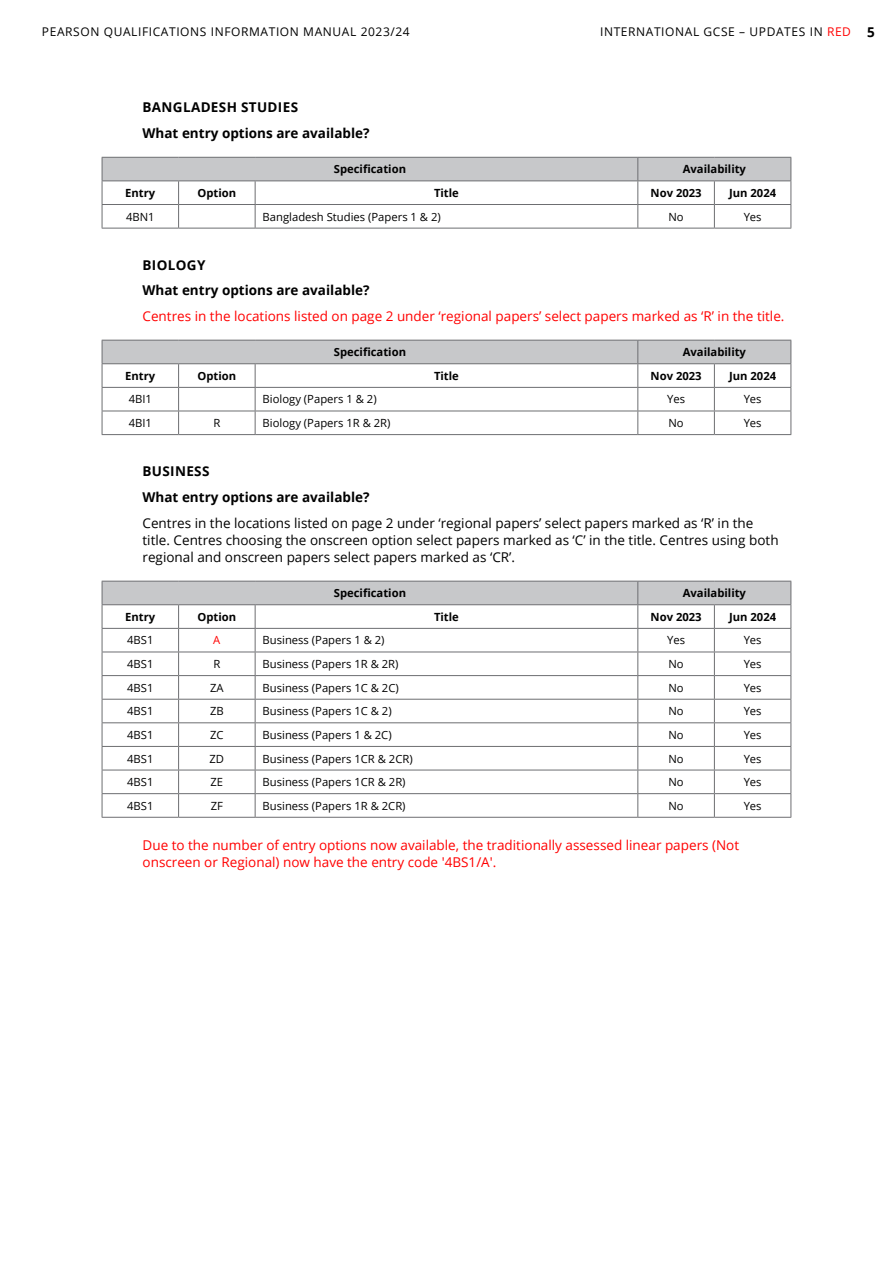
<style>
.page{position:relative;width:893px;height:1263px;background:#fff}
.page>*{position:absolute;margin:0;border:0;box-sizing:border-box;transform-origin:0 0}
.Body_text_with_indent{font:13.5px/17.2px "Open Sans";color:#000}
.Body_text_with_indent-2{font:13.5px/17.2px "Open Sans";color:#f00}
.Body_text_with_indent-3{font:700 13.5px "Open Sans";color:#000}
.Heading_3_-_Subject{font:700 13.5px "Open Sans";letter-spacing:.025em;color:#000}
.t1{font:12px "Open Sans";letter-spacing:.05em;color:#000}
.table_text_default_tables_title_column{font:11.25px "Open Sans";color:#000}
.table_text_header{font:700 11.25px "Open Sans";color:#000}
.table_text_default_tables{font:11.25px "Open Sans";color:#000}
.table_text_default_tables-2{font:11.25px "Open Sans";color:#f00}
.s1{color:#f00}
.s2{font-weight:700;font-size:13.5px}
</style>
<div class="page">
<hr style="left:102px;top:228px;width:77px;height:1px;background:#6d6e71">
<hr style="left:179px;top:228px;width:76px;height:1px;background:#6d6e71">
<hr style="left:638px;top:228px;width:76px;height:1px;background:#6d6e71">
<hr style="left:714px;top:228px;width:77px;height:1px;background:#6d6e71">
<hr style="left:255px;top:228px;width:383px;height:1px;background:#6d6e71">
<svg style="left:102px;top:157px;width:689px;height:71px"></svg>
<hr style="left:255px;top:204px;width:383px;height:1px;background:#6d6e71">
<hr style="left:102px;top:434px;width:77px;height:1px;background:#6d6e71">
<hr style="left:179px;top:434px;width:76px;height:1px;background:#6d6e71">
<hr style="left:638px;top:434px;width:76px;height:1px;background:#6d6e71">
<hr style="left:714px;top:434px;width:77px;height:1px;background:#6d6e71">
<hr style="left:255px;top:434px;width:383px;height:1px;background:#6d6e71">
<svg style="left:102px;top:340px;width:689px;height:94px"></svg>
<hr style="left:255px;top:387px;width:383px;height:1px;background:#6d6e71">
<hr style="left:102px;top:817px;width:77px;height:1px;background:#6d6e71">
<hr style="left:179px;top:817px;width:76px;height:1px;background:#6d6e71">
<hr style="left:638px;top:817px;width:76px;height:1px;background:#6d6e71">
<hr style="left:714px;top:817px;width:77px;height:1px;background:#6d6e71">
<hr style="left:255px;top:817px;width:383px;height:1px;background:#6d6e71">
<svg style="left:102px;top:581px;width:689px;height:236px"></svg>
<hr style="left:255px;top:628px;width:383px;height:1px;background:#6d6e71">
<p class="t1" style="left:42px;top:24px;width:369px">PEARSON QUALIFICATIONS INFORMATION MANUAL 2023/24</p>
<p class="t1" style="left:600px;top:24px;width:276px">INTERNATIONAL GCSE – UPDATES IN <span class="s1">RED</span> <span class="s2">5</span></p>
<p class="Heading_3_-_Subject" style="left:143px;top:98px;width:157px">BANGLADESH STUDIES</p>
<p class="Body_text_with_indent-3" style="left:143px;top:124px;width:229px">What entry options are available?</p>
<p class="table_text_header" style="left:334px;top:161px;width:74px">Specification</p>
<p class="table_text_header" style="left:683px;top:161px;width:65px">Availability</p>
<p class="table_text_header" style="left:125px;top:185px;width:32px">Entry</p>
<p class="table_text_header" style="left:197px;top:185px;width:40px">Option</p>
<p class="table_text_header" style="left:434px;top:185px;width:26px">Title</p>
<p class="table_text_header" style="left:651px;top:185px;width:53px">Nov 2023</p>
<p class="table_text_header" style="left:729px;top:185px;width:49px">Jun 2024</p>
<p class="table_text_default_tables" style="left:126px;top:209px;width:30px">4BN1</p>
<p class="table_text_default_tables_title_column" style="left:263px;top:209px;width:180px">Bangladesh Studies (Papers 1 &amp; 2)</p>
<p class="table_text_default_tables" style="left:668px;top:209px;width:17px">No</p>
<p class="table_text_default_tables" style="left:744px;top:209px;width:19px">Yes</p>
<p class="Heading_3_-_Subject" style="left:143px;top:255px;width:64px">BIOLOGY</p>
<p class="Body_text_with_indent-3" style="left:143px;top:281px;width:229px">What entry options are available?</p>
<p class="Body_text_with_indent-2" style="left:143px;top:307px;width:643px">Centres in the locations listed on page 2 under ‘regional papers’ select papers marked as ‘R’ in the title.</p>
<p class="table_text_header" style="left:334px;top:344px;width:74px">Specification</p>
<p class="table_text_header" style="left:683px;top:344px;width:65px">Availability</p>
<p class="table_text_header" style="left:125px;top:368px;width:32px">Entry</p>
<p class="table_text_header" style="left:197px;top:368px;width:40px">Option</p>
<p class="table_text_header" style="left:434px;top:368px;width:26px">Title</p>
<p class="table_text_header" style="left:651px;top:368px;width:53px">Nov 2023</p>
<p class="table_text_header" style="left:729px;top:368px;width:49px">Jun 2024</p>
<p class="table_text_default_tables" style="left:129px;top:392px;width:25px">4BI1</p>
<p class="table_text_default_tables_title_column" style="left:263px;top:392px;width:116px">Biology (Papers 1 &amp; 2)</p>
<p class="table_text_default_tables" style="left:667px;top:392px;width:19px">Yes</p>
<p class="table_text_default_tables" style="left:744px;top:392px;width:19px">Yes</p>
<p class="table_text_default_tables" style="left:129px;top:415px;width:25px">4BI1</p>
<p class="table_text_default_tables" style="left:213px;top:415px;width:8px">R</p>
<p class="table_text_default_tables_title_column" style="left:263px;top:415px;width:129px">Biology (Papers 1R &amp; 2R)</p>
<p class="table_text_default_tables" style="left:668px;top:415px;width:17px">No</p>
<p class="table_text_default_tables" style="left:744px;top:415px;width:19px">Yes</p>
<p class="Heading_3_-_Subject" style="left:143px;top:462px;width:68px">BUSINESS</p>
<p class="Body_text_with_indent-3" style="left:143px;top:487px;width:229px">What entry options are available?</p>
<p class="Body_text_with_indent" style="left:143px;top:514px;width:638px">Centres in the locations listed on page 2 under ‘regional papers’ select papers marked as ‘R’ in the title. Centres choosing the onscreen option select papers marked as ‘C’ in the title. Centres using both regional and onscreen papers select papers marked as ‘CR’.</p>
<p class="table_text_header" style="left:334px;top:585px;width:74px">Specification</p>
<p class="table_text_header" style="left:683px;top:585px;width:65px">Availability</p>
<p class="table_text_header" style="left:125px;top:609px;width:32px">Entry</p>
<p class="table_text_header" style="left:197px;top:609px;width:40px">Option</p>
<p class="table_text_header" style="left:434px;top:609px;width:26px">Title</p>
<p class="table_text_header" style="left:651px;top:609px;width:53px">Nov 2023</p>
<p class="table_text_header" style="left:729px;top:609px;width:49px">Jun 2024</p>
<p class="table_text_default_tables" style="left:127px;top:633px;width:28px">4BS1</p>
<p class="table_text_default_tables-2" style="left:213px;top:633px;width:9px">A</p>
<p class="table_text_default_tables_title_column" style="left:263px;top:633px;width:123px">Business (Papers 1 &amp; 2)</p>
<p class="table_text_default_tables" style="left:667px;top:633px;width:19px">Yes</p>
<p class="table_text_default_tables" style="left:744px;top:633px;width:19px">Yes</p>
<p class="table_text_default_tables" style="left:127px;top:656px;width:28px">4BS1</p>
<p class="table_text_default_tables" style="left:213px;top:656px;width:8px">R</p>
<p class="table_text_default_tables_title_column" style="left:263px;top:656px;width:137px">Business (Papers 1R &amp; 2R)</p>
<p class="table_text_default_tables" style="left:668px;top:656px;width:17px">No</p>
<p class="table_text_default_tables" style="left:744px;top:656px;width:19px">Yes</p>
<p class="table_text_default_tables" style="left:127px;top:680px;width:28px">4BS1</p>
<p class="table_text_default_tables" style="left:210px;top:680px;width:15px">ZA</p>
<p class="table_text_default_tables_title_column" style="left:263px;top:680px;width:138px">Business (Papers 1C &amp; 2C)</p>
<p class="table_text_default_tables" style="left:668px;top:680px;width:17px">No</p>
<p class="table_text_default_tables" style="left:744px;top:680px;width:19px">Yes</p>
<p class="table_text_default_tables" style="left:127px;top:703px;width:28px">4BS1</p>
<p class="table_text_default_tables" style="left:210px;top:703px;width:15px">ZB</p>
<p class="table_text_default_tables_title_column" style="left:263px;top:703px;width:131px">Business (Papers 1C &amp; 2)</p>
<p class="table_text_default_tables" style="left:668px;top:703px;width:17px">No</p>
<p class="table_text_default_tables" style="left:744px;top:703px;width:19px">Yes</p>
<p class="table_text_default_tables" style="left:127px;top:727px;width:28px">4BS1</p>
<p class="table_text_default_tables" style="left:210px;top:727px;width:15px">ZC</p>
<p class="table_text_default_tables_title_column" style="left:263px;top:727px;width:131px">Business (Papers 1 &amp; 2C)</p>
<p class="table_text_default_tables" style="left:668px;top:727px;width:17px">No</p>
<p class="table_text_default_tables" style="left:744px;top:727px;width:19px">Yes</p>
<p class="table_text_default_tables" style="left:127px;top:751px;width:28px">4BS1</p>
<p class="table_text_default_tables" style="left:210px;top:751px;width:16px">ZD</p>
<p class="table_text_default_tables_title_column" style="left:263px;top:751px;width:152px">Business (Papers 1CR &amp; 2CR)</p>
<p class="table_text_default_tables" style="left:668px;top:751px;width:17px">No</p>
<p class="table_text_default_tables" style="left:744px;top:751px;width:19px">Yes</p>
<p class="table_text_default_tables" style="left:127px;top:774px;width:28px">4BS1</p>
<p class="table_text_default_tables" style="left:211px;top:774px;width:14px">ZE</p>
<p class="table_text_default_tables_title_column" style="left:263px;top:774px;width:144px">Business (Papers 1CR &amp; 2R)</p>
<p class="table_text_default_tables" style="left:668px;top:774px;width:17px">No</p>
<p class="table_text_default_tables" style="left:744px;top:774px;width:19px">Yes</p>
<p class="table_text_default_tables" style="left:127px;top:798px;width:28px">4BS1</p>
<p class="table_text_default_tables" style="left:211px;top:798px;width:14px">ZF</p>
<p class="table_text_default_tables_title_column" style="left:263px;top:798px;width:144px">Business (Papers 1R &amp; 2CR)</p>
<p class="table_text_default_tables" style="left:668px;top:798px;width:17px">No</p>
<p class="table_text_default_tables" style="left:744px;top:798px;width:19px">Yes</p>
<p class="Body_text_with_indent-2" style="left:143px;top:836px;width:598px">Due to the number of entry options now available, the traditionally assessed linear papers (Not onscreen or Regional) now have the entry code '4BS1/A'.</p>
</div>
